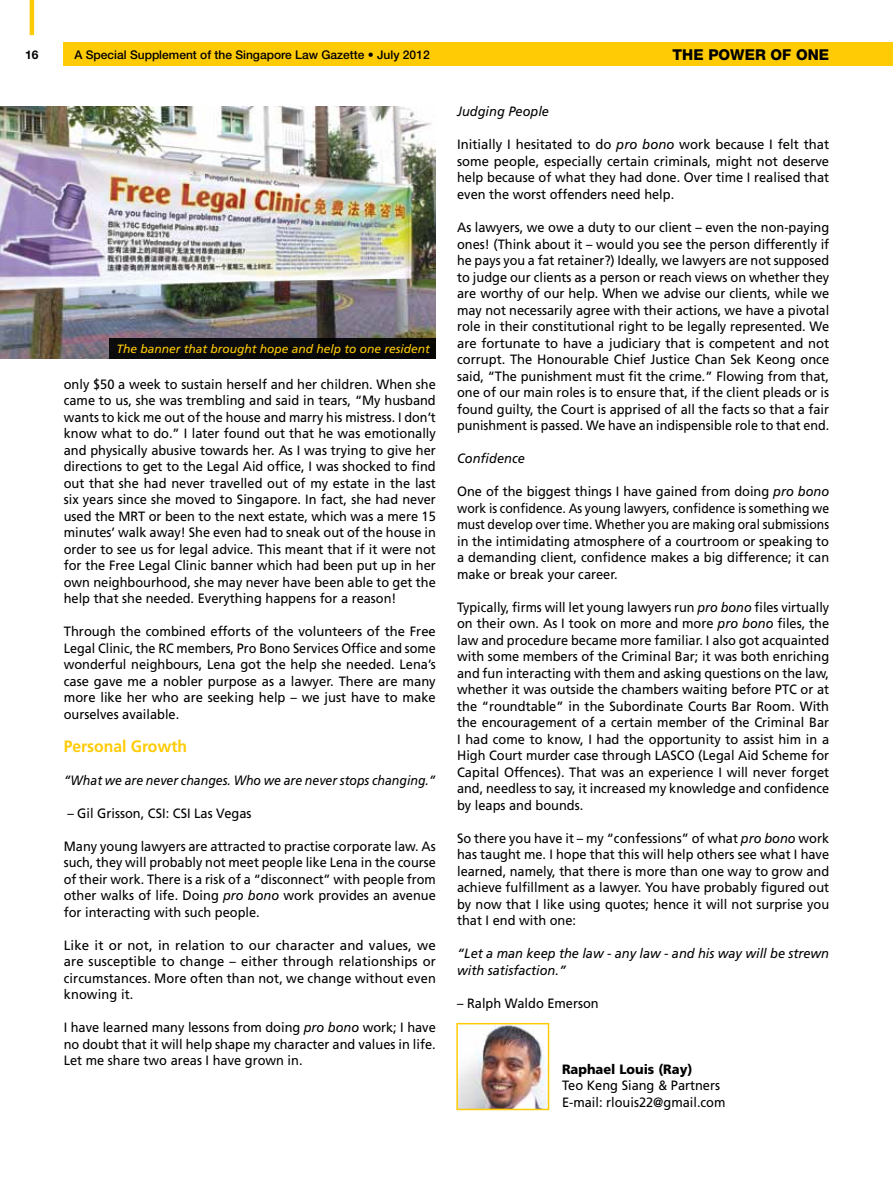
<style>
.page{position:relative;width:893px;height:1191px;background:#fff}
.page>*{position:absolute;margin:0;border:0;box-sizing:border-box;transform-origin:0 0}
.t1{font:700 16.5px "Frutiger LT Std";color:#ffcb05;scale:.95 1}
.t2{font:800 15px "Helvetica Neue LT Std";color:#000}
.t3{font:13.5px/16.5px "Frutiger LT Std";color:#000;text-align:justify;scale:.95 1}
.t4{font:13.5px/16.5px "Frutiger LT Std";color:#000;text-align:justify;scale:.94 1}
.t5{font:13.5px/16.5px "Frutiger LT Std";color:#000;text-align:justify}
.t6{font:13.5px/16.5px "Frutiger LT Std";color:#000;text-align:justify;scale:.96 1}
.t7{font:italic 13.5px/16.5px "Frutiger LT Std";color:#000;scale:.95 1}
.t8{font:italic 13.5px "Frutiger LT Std";color:#000;scale:.91 1}
.t9{font:900 13.5px "Frutiger LT Std";color:#000;scale:.95 1}
.t10{font:500 12px "Helvetica Neue LT Std";color:#000}
.t11{font:italic 12px "Frutiger LT Std";color:#ffcb05}
.t12{font:700 12px "Helvetica Neue LT Std";color:#000}
.s1{font-style:italic}
</style>
<div class="page">
<img style="left:0;top:106px;width:436px;height:253px">
<img style="left:459px;top:1026px;width:87px;height:81px">
<div style="left:456px;top:1023px;width:93px;height:87px;border:2px solid #ffcb05"></div>
<div style="left:109px;top:339px;width:327px;height:20px;background:#0a0a0a"></div>
<div style="left:64px;top:43px;width:829px;height:23px;background:#ffcb05"></div>
<hr style="left:30px;top:0;width:4px;height:35px;background:#ffcb05">
<p class="t12" style="left:25px;top:47px;width:15px">16</p>
<p class="t10" style="left:74px;top:47px;width:357px">A Special Supplement of the Singapore Law Gazette • July 2012</p>
<p class="t2" style="left:672px;top:45px;width:158px">THE POWER OF ONE</p>
<p class="t11" style="left:116px;top:341px;width:315px">The banner that brought hope and help to one resident</p>
<p class="t3" style="left:64px;top:376px;width:393px">only $50 a week to sustain herself and her children. When she came to us, she was trembling and said in tears, “My husband wants to kick me out of the house and marry his mistress. I don’t know what to do.” I later found out that he was emotionally and physically abusive towards her. As I was trying to give her directions to get to the Legal Aid office, I was shocked to find out that she had never travelled out of my estate in the last six years since she moved to Singapore. In fact, she had never used the MRT or been to the next estate, which was a mere 15 minutes’ walk away! She even had to sneak out of the house in order to see us for legal advice. This meant that if it were not for the Free Legal Clinic banner which had been put up in her own neighbourhood, she may never have been able to get the help that she needed. Everything happens for a reason!</p>
<p class="t6" style="left:64px;top:623px;width:389px">Through the combined efforts of the volunteers of the Free Legal Clinic, the RC members, Pro Bono Services Office and some wonderful neighbours, Lena got the help she needed. Lena’s case gave me a nobler purpose as a lawyer. There are many more like her who are seeking help – we just have to make ourselves available.</p>
<p class="t1" style="left:64px;top:736px;width:131px">Personal Growth</p>
<p class="t8" style="left:64px;top:772px;width:410px">“What we are never changes. Who we are never stops changing.”</p>
<p class="t3" style="left:67px;top:805px;width:195px">– Gil Grisson, CSI: CSI Las Vegas</p>
<p class="t3" style="left:64px;top:838px;width:393px">Many young lawyers are attracted to practise corporate law. As such, they will probably not meet people like Lena in the course of their work. There is a risk of a “disconnect” with people from other walks of life. Doing <span class="s1">pro bono</span> work provides an avenue for interacting with such people.</p>
<p class="t5" style="left:64px;top:937px;width:374px">Like it or not, in relation to our character and values, we are susceptible to change – either through relationships or circumstances. More often than not, we change without even knowing it.</p>
<p class="t3" style="left:64px;top:1019px;width:393px">I have learned many lessons from doing <span class="s1">pro bono</span> work; I have no doubt that it will help shape my character and values in life.<br>Let me share two areas I have grown in.</p>
<p class="t7" style="left:457px;top:104px;width:98px">Judging People</p>
<p class="t5" style="left:457px;top:137px;width:374px">Initially I hesitated to do <span class="s1">pro bono</span> work because I felt that some people, especially certain criminals, might not deserve help because of what they had done. Over time I realised that even the worst offenders need help.</p>
<p class="t3" style="left:457px;top:219px;width:393px">As lawyers, we owe a duty to our client – even the non-paying ones! (Think about it – would you see the person differently if he pays you a fat retainer?) Ideally, we lawyers are not supposed to judge our clients as a person or reach views on whether they are worthy of our help. When we advise our clients, while we may not necessarily agree with their actions, we have a pivotal role in their constitutional right to be legally represented. We are fortunate to have a judiciary that is competent and not corrupt. The Honourable Chief Justice Chan Sek Keong once said, “The punishment must fit the crime<span class="s1">.</span>” Flowing from that, one of our main roles is to ensure that, if the client pleads or is found guilty, the Court is apprised of all the facts so that a fair punishment is passed. We have an indispensible role to that end.</p>
<p class="t7" style="left:457px;top:450px;width:73px">Confidence</p>
<p class="t3" style="left:457px;top:483px;width:393px">One of the biggest things I have gained from doing <span class="s1">pro bono </span>work is confidence. As young lawyers, confidence is something we must develop over time. Whether you are making oral submissions in the intimidating atmosphere of a courtroom or speaking to a demanding client, confidence makes a big difference; it can make or break your career.</p>
<p class="t4" style="left:457px;top:599px;width:397px">Typically, firms will let young lawyers run <span class="s1">pro bono</span> files virtually on their own. As I took on more and more <span class="s1">pro bono</span> files, the law and procedure became more familiar. I also got acquainted with some members of the Criminal Bar; it was both enriching and fun interacting with them and asking questions on the law, whether it was outside the chambers waiting before PTC or at the “roundtable” in the Subordinate Courts Bar Room. With the encouragement of a certain member of the Criminal Bar I had come to know, I had the opportunity to assist him in a High Court murder case through LASCO (Legal Aid Scheme for Capital Offences). That was an experience I will never forget and, needless to say, it increased my knowledge and confidence by leaps and bounds.</p>
<p class="t3" style="left:457px;top:830px;width:393px">So there you have it – my “confessions” of what <span class="s1">pro bono</span> work has taught me. I hope that this will help others see what I have learned, namely, that there is more than one way to grow and achieve fulfillment as a lawyer. You have probably figured out by now that I like using quotes; hence it will not surprise you that I end with one:</p>
<p class="t7" style="left:457px;top:945px;width:393px">“Let a man keep the law - any law - and his way will be strewn with satisfaction.”</p>
<p class="t3" style="left:457px;top:995px;width:151px">– Ralph Waldo Emerson</p>
<p class="t9" style="left:562px;top:1061px;width:139px">Raphael Louis (Ray)</p>
<p class="t3" style="left:562px;top:1077px;width:174px">Teo Keng Siang &amp; Partners<br>E-mail: rlouis22@gmail.com</p>
</div>
